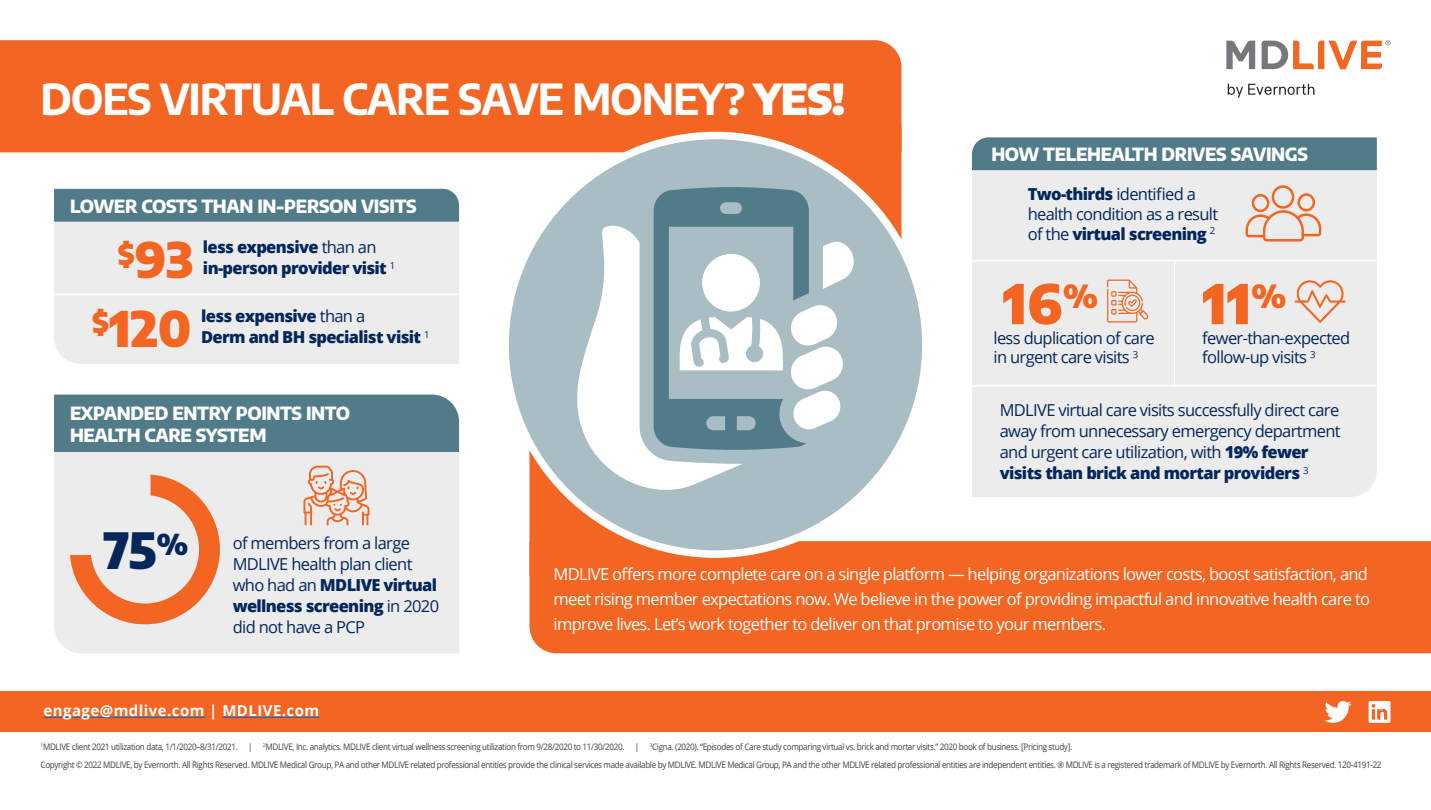
<style>
.page{position:relative;width:1431px;height:810px;background:#fff}
.page>*{position:absolute;margin:0;border:0;box-sizing:border-box;transform-origin:0 0}
.t1{font:900 54.3px "Encode Sans";color:#f26522}
.t2{font:900 49.05px "Encode Sans";color:#03275b}
.t3{font:900 48.3px "Encode Sans";color:#f26522}
.t4{font:700 42px "Encode Sans";letter-spacing:-.03em;color:#fff}
.t5{font:800 17.85px/21.5px "Encode Sans";letter-spacing:-.02em;color:#fff}
.t6{font:16.5px/21px "Open Sans";letter-spacing:-.04em;color:#03275b}
.t7{font:16.5px/25px "Open Sans";letter-spacing:-.04em;color:#fff}
.t8{font:800 16.5px/21px "Open Sans";letter-spacing:-.04em;color:#03275b}
.t9{font:700 15px "Open Sans";letter-spacing:.03em;color:#fff}
.t10{font:9.6px "Open Sans";color:#03275b}
.t11{font:9px "Open Sans";letter-spacing:-.04em;color:#414042;scale:.9 1}
.s1{font-weight:900}
.s2{font-weight:400}
.s3{font-weight:800}
</style>
<div class="page">
<div style="left:0;top:40px;width:902px;height:112px;background:#f26522"></div>
<div style="left:529px;top:541px;width:902px;height:112px;background:#f26522"></div>
<div style="left:0;top:692px;width:1431px;height:40px;background:#f26522"></div>
<hr style="left:44px;top:717px;width:161px;height:1px;background:#0563c1">
<hr style="left:222px;top:717px;width:97px;height:1px;background:#0563c1">
<svg style="left:1369px;top:701px;width:21px;height:22px"></svg>
<svg style="left:1324px;top:701px;width:27px;height:22px"></svg>
<svg style="left:1226px;top:41px;width:29px;height:28px"></svg>
<svg style="left:1262px;top:40px;width:128px;height:29px"></svg>
<svg style="left:1228px;top:84px;width:86px;height:14px"></svg>
<div style="left:54px;top:189px;width:405px;height:33px;background:#527b89"></div>
<div style="left:54px;top:222px;width:405px;height:142px;background:#ececec"></div>
<hr style="left:54px;top:294px;width:405px;height:1px;background:#fff">
<div style="left:54px;top:452px;width:405px;height:201px;background:#ececec"></div>
<div style="left:54px;top:395px;width:405px;height:57px;background:#527b89"></div>
<div style="left:972px;top:137px;width:405px;height:33px;background:#527b89"></div>
<div style="left:972px;top:170px;width:405px;height:327px;background:#ececec"></div>
<svg style="left:1246px;top:185px;width:75px;height:57px;background:#edcdbf"></svg>
<hr style="left:972px;top:260px;width:412px;height:1px;background:#fff">
<hr style="left:972px;top:385px;width:412px;height:1px;background:#fff">
<hr style="left:1174px;top:260px;width:1px;height:126px;background:#fff">
<svg style="left:1294px;top:279px;width:53px;height:45px;background:#ecd3c7"></svg>
<svg style="left:1107px;top:280px;width:42px;height:43px;background:#edcab9"></svg>
<svg style="left:505px;top:136px;width:421px;height:418px;fill:#a9bdc4"></svg>
<svg style="left:529px;top:101px;width:373px;height:475px"></svg>
<svg style="left:70px;top:475px;width:150px;height:149px;background:#edc7b5"></svg>
<svg style="left:303px;top:466px;width:66px;height:59px;background:#edc5b2"></svg>
<p class="t4" style="left:41px;top:68px;width:806px">DOES VIRTUAL CARE SAVE MONEY? <span class="s1">YES!</span></p>
<p class="t5" style="left:70px;top:194px;width:348px">LOWER COSTS THAN IN-PERSON VISITS</p>
<p class="t3" style="left:118px;top:222px;width:77px"><sup>$</sup>93</p>
<p class="t8" style="left:203px;top:236px;width:185px">less expensive <span class="s2">than an </span>in-person provider visit</p>
<p class="t10" style="left:390px;top:259px;width:7px">1</p>
<p class="t3" style="left:92px;top:291px;width:101px"><sup>$</sup>120</p>
<p class="t8" style="left:201px;top:305px;width:221px">less expensive <span class="s2">than a<br></span>Derm and BH specialist visit</p>
<p class="t10" style="left:424px;top:328px;width:7px">1</p>
<p class="t5" style="left:70px;top:401px;width:282px">EXPANDED ENTRY POINTS INTO<br>HEALTH CARE SYSTEM</p>
<p class="t5" style="left:991px;top:143px;width:318px">HOW TELEHEALTH DRIVES SAVINGS</p>
<p class="t6" style="left:1028px;top:184px;width:192px;line-height:19.8px"><span class="s3">Two-thirds</span> identified a health condition as a result of the <span class="s3">virtual screening</span> <sup>2</sup></p>
<p class="t1" style="left:1003px;top:261px;width:97px">16<sup>%</sup></p>
<p class="t1" style="left:1202px;top:261px;width:86px">11<sup>%</sup></p>
<p class="t6" style="left:994px;top:327px;width:163px;line-height:19.8px">less duplication of care in urgent care visits <sup>3</sup></p>
<p class="t6" style="left:1202px;top:327px;width:150px;line-height:19.8px">fewer-than-expected follow-up visits <sup>3</sup></p>
<p class="t6" style="left:1000px;top:399px;width:342px">MDLIVE virtual care visits successfully direct care away from unnecessary emergency department and urgent care utilization, with <span class="s3">19% fewer visits than brick and mortar providers</span> <sup>3</sup></p>
<p class="t2" style="left:103px;top:512px;width:87px">75<sup>%</sup></p>
<p class="t6" style="left:233px;top:532px;width:208px">of members from a large<br>MDLIVE health plan client who had an <span class="s3">MDLIVE virtual wellness screening</span> in 2020 did not have a PCP</p>
<p class="t7" style="left:554px;top:561px;width:818px">MDLIVE offers more complete care on a single platform — helping organizations lower costs, boost satisfaction, and meet rising member expectations now. We believe in the power of providing impactful and innovative health care to improve lives. Let’s work together to deliver on that promise to your members.</p>
<p class="t9" style="left:44px;top:700px;width:277px">engage@mdlive.com | MDLIVE.com</p>
<p class="t11" style="left:41px;top:741px;width:1148px"><sup>1</sup>MDLIVE client 2021 utilization data, 1/1/2020–8/31/2021. | <sup>2</sup>MDLIVE, Inc. analytics. MDLIVE client virtual wellness screening utilization from 9/28/2020 to 11/30/2020. | <sup>3</sup>Cigna. (2020). “Episodes of Care study comparing virtual vs. brick and mortar visits.” 2020 book of business. [Pricing study].</p>
<p class="t11" style="left:41px;top:759px;width:1492px">Copyright © 2022 MDLIVE, by Evernorth. All Rights Reserved. MDLIVE Medical Group, PA and other MDLIVE related professional entities provide the clinical services made available by MDLIVE. MDLIVE Medical Group, PA and the other MDLIVE related professional entities are independent entities. ® MDLIVE is a registered trademark of MDLIVE by Evernorth. All Rights Reserved. 120-4191-22</p>
</div>
